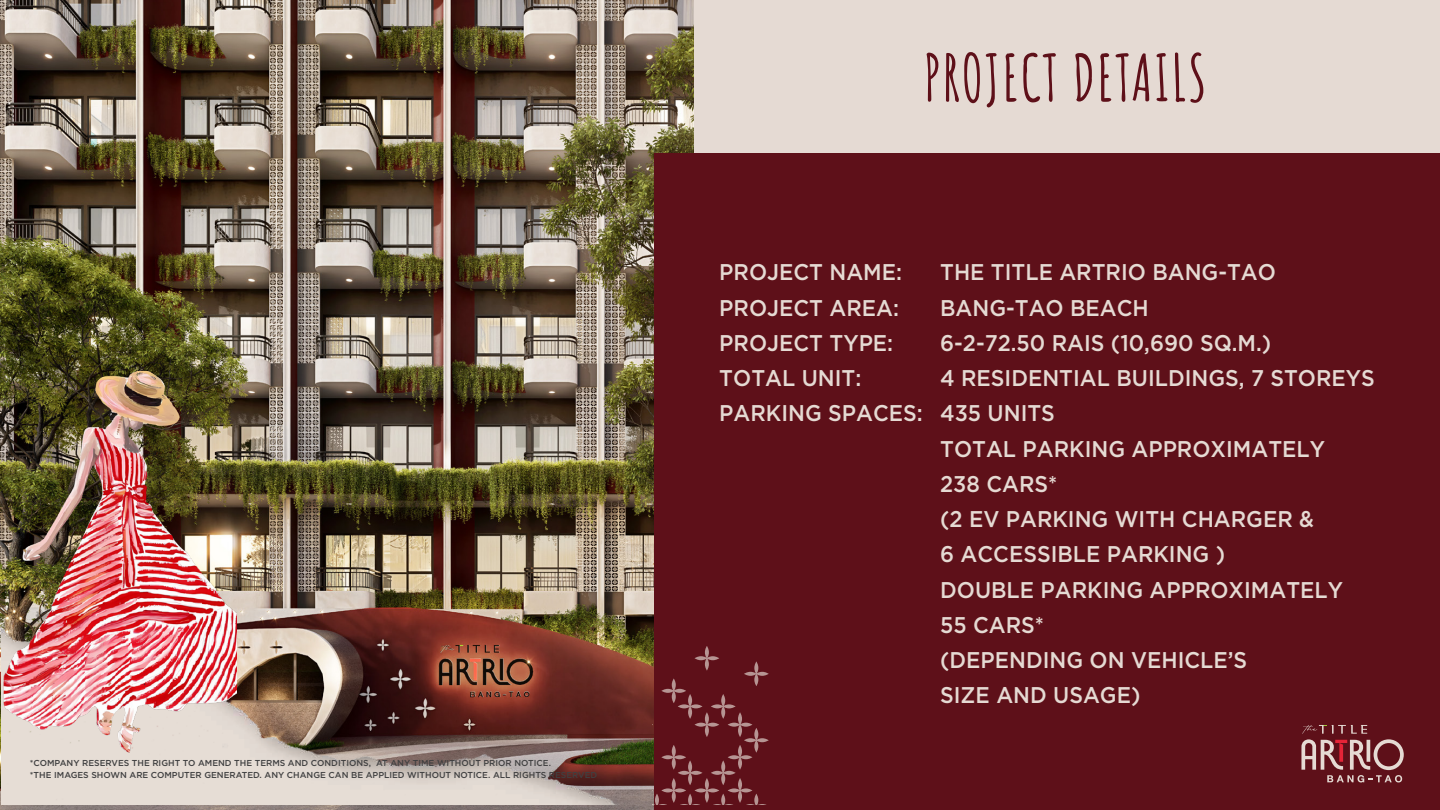
<style>
.page{position:relative;width:1440px;height:810px;background:#fff}
.page>*{position:absolute;margin:0;border:0;box-sizing:border-box;transform-origin:0 0}
.t1{font:700 63.75px "Amatic SC";letter-spacing:.025em;color:#5e1019;scale:.95 1}
.t2{font:500 22.73px/35.2px "Gotham";color:#e5dad3;scale:.94 1}
.t3{font:500 8.62px/11.2px "Gotham";color:#404041}
</style>
<div class="page">
<div style="left:0;top:0;width:1440px;height:809px;background:#e5dad3"></div>
<img style="left:0;top:0;width:693px;height:810px">
<div style="left:654px;top:154px;width:786px;height:656px;background:#5e1019"></div>
<svg style="left:746px;top:794px;width:21px;height:11px"></svg>
<svg style="left:738px;top:778px;width:4px;height:13px"></svg>
<svg style="left:738px;top:790px;width:4px;height:13px"></svg>
<svg style="left:739px;top:788px;width:13px;height:4px"></svg>
<svg style="left:738px;top:745px;width:4px;height:13px"></svg>
<svg style="left:738px;top:757px;width:4px;height:13px"></svg>
<svg style="left:739px;top:755px;width:13px;height:4px"></svg>
<svg style="left:754px;top:728px;width:4px;height:13px"></svg>
<svg style="left:754px;top:740px;width:4px;height:13px"></svg>
<svg style="left:744px;top:738px;width:13px;height:4px"></svg>
<svg style="left:756px;top:738px;width:13px;height:4px"></svg>
<svg style="left:738px;top:712px;width:4px;height:13px"></svg>
<svg style="left:738px;top:724px;width:4px;height:13px"></svg>
<svg style="left:739px;top:723px;width:13px;height:4px"></svg>
<svg style="left:754px;top:661px;width:4px;height:13px"></svg>
<svg style="left:754px;top:673px;width:4px;height:13px"></svg>
<svg style="left:744px;top:672px;width:13px;height:4px"></svg>
<svg style="left:756px;top:672px;width:13px;height:4px"></svg>
<img style="left:1px;top:336px;width:737px;height:469px">
<img style="left:0;top:372px;width:237px;height:397px">
<svg style="left:1301px;top:725px;width:103px;height:57px"></svg>
<p class="t3" style="left:30px;top:758px;width:569px">*COMPANY RESERVES THE RIGHT TO AMEND THE TERMS AND CONDITIONS, AT ANY TIME WITHOUT PRIOR NOTICE.<br>*THE IMAGES SHOWN ARE COMPUTER GENERATED. ANY CHANGE CAN BE APPLIED WITHOUT NOTICE. ALL RIGHTS RESERVED</p>
<h1 class="t1" style="left:924px;top:29px;width:299px">PROJECT DETAILS</h1>
<p class="t2" style="left:719px;top:254px;width:218px">PROJECT NAME:<br>PROJECT AREA:<br>PROJECT TYPE:<br>TOTAL UNIT:<br>PARKING SPACES:</p>
<p class="t2" style="left:940px;top:254px;width:464px">THE TITLE ARTRIO BANG-TAO<br>BANG-TAO BEACH<br>6-2-72.50 RAIS (10,690 SQ.M.)<br>4 RESIDENTIAL BUILDINGS, 7 STOREYS<br>435 UNITS<br>TOTAL PARKING APPROXIMATELY<br>238 CARS*<br>(2 EV PARKING WITH CHARGER &amp;<br>6 ACCESSIBLE PARKING )<br>DOUBLE PARKING APPROXIMATELY<br>55 CARS*<br>(DEPENDING ON VEHICLE’S<br>SIZE AND USAGE)</p>
</div>
